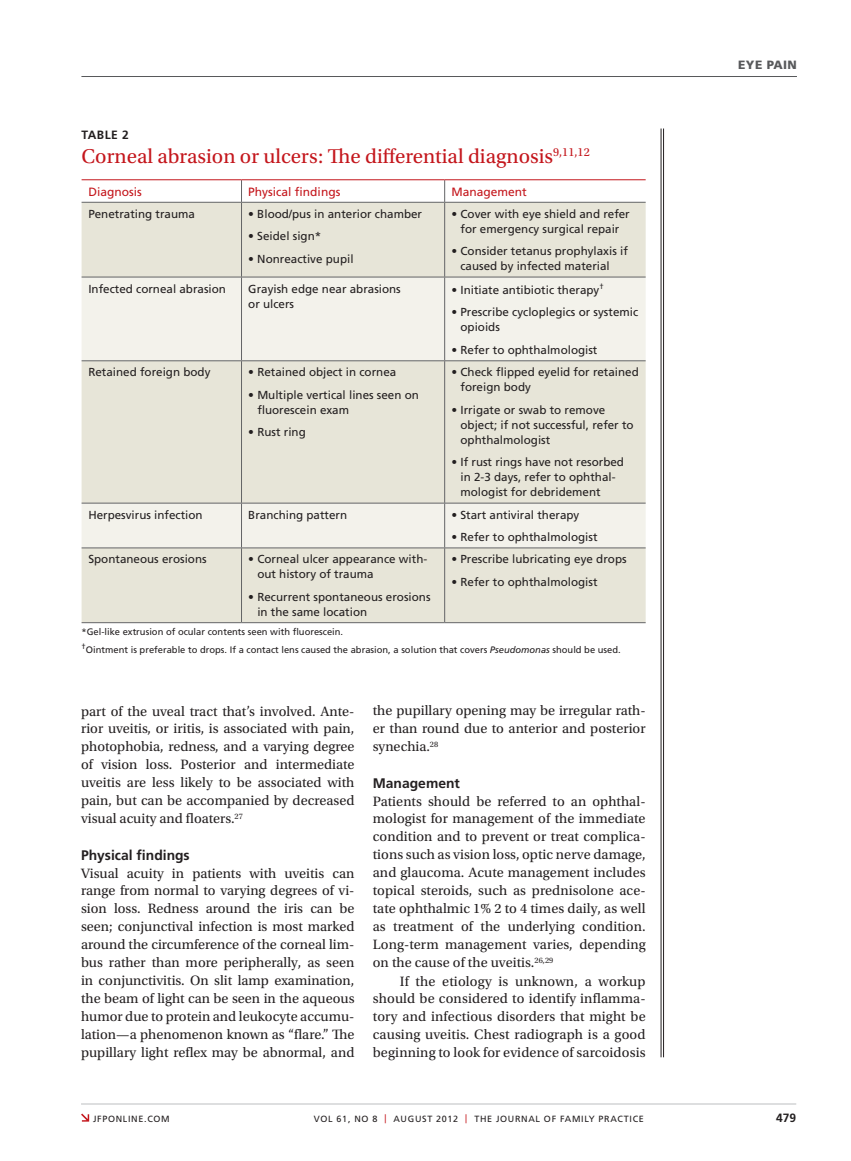
<style>
.page{position:relative;width:851px;height:1161px;background:#fff}
.page>*{position:absolute;margin:0;border:0;box-sizing:border-box;transform-origin:0 0}
.t1{font:21px "Utopia Std";color:#c4161c}
.t2{font:14.25px/18px "Utopia Std";color:#231f20;text-align:justify}
.t3{font:700 13.8px "Frutiger LT Std";color:#231f20}
.t4{font:12px "Frutiger LT Std";color:#c4161c}
.t5{font:700 12px "Frutiger LT Std";letter-spacing:.02em;color:#231f20}
.t6{font:900 12px "Frutiger LT Std";letter-spacing:.03em;color:#58595b}
.t7{font:11.7px/15px "Frutiger LT Std";color:#231f20}
.t8{font:9.3px "Frutiger LT Std";color:#231f20}
.t9{font:9px "Frutiger LT Std";letter-spacing:.075em;color:#231f20}
.t10{font:7.8px "Frutiger LT Std";color:#231f20}
.s1{font-style:italic}
.s2{color:#c4161c}
</style>
<div class="page">
<hr style="left:81px;top:76px;width:716px;height:1px;background:#58595b">
<hr style="left:663px;top:129px;width:1px;height:928px;background:#231f20">
<hr style="left:660px;top:129px;width:1px;height:928px;background:#231f20">
<svg style="left:81px;top:1114px;width:8px;height:8px"></svg>
<hr style="left:81px;top:1104px;width:715px;height:1px;background:#bcbec0">
<div style="left:82px;top:203px;width:563px;height:419px;background:#e7e5d8"></div>
<svg style="left:82px;top:278px;width:563px;height:270px;background:#ebeae0"></svg>
<hr style="left:241px;top:203px;width:1px;height:74px;background:#636466">
<hr style="left:444px;top:203px;width:1px;height:74px;background:#636466">
<hr style="left:82px;top:277px;width:159px;height:1px;background:#636466">
<hr style="left:241px;top:277px;width:203px;height:1px;background:#636466">
<hr style="left:241px;top:277px;width:1px;height:83px;background:#636466">
<hr style="left:444px;top:277px;width:201px;height:1px;background:#636466">
<hr style="left:444px;top:277px;width:1px;height:83px;background:#636466">
<hr style="left:82px;top:360px;width:159px;height:1px;background:#636466">
<hr style="left:241px;top:360px;width:203px;height:1px;background:#636466">
<hr style="left:241px;top:361px;width:1px;height:142px;background:#636466">
<hr style="left:444px;top:360px;width:201px;height:1px;background:#636466">
<hr style="left:444px;top:361px;width:1px;height:142px;background:#636466">
<hr style="left:82px;top:503px;width:159px;height:1px;background:#636466">
<hr style="left:241px;top:503px;width:203px;height:1px;background:#636466">
<hr style="left:241px;top:504px;width:1px;height:44px;background:#636466">
<hr style="left:444px;top:503px;width:201px;height:1px;background:#636466">
<hr style="left:444px;top:504px;width:1px;height:44px;background:#636466">
<hr style="left:82px;top:548px;width:159px;height:1px;background:#636466">
<hr style="left:241px;top:548px;width:203px;height:1px;background:#636466">
<hr style="left:241px;top:548px;width:1px;height:74px;background:#636466">
<hr style="left:444px;top:548px;width:201px;height:1px;background:#636466">
<hr style="left:444px;top:548px;width:1px;height:74px;background:#636466">
<hr style="left:82px;top:622px;width:159px;height:1px;background:#636466">
<hr style="left:241px;top:622px;width:203px;height:1px;background:#636466">
<hr style="left:444px;top:622px;width:201px;height:1px;background:#636466">
<svg style="left:241px;top:180px;width:1px;height:22px"></svg>
<svg style="left:444px;top:180px;width:1px;height:22px"></svg>
<hr style="left:82px;top:202px;width:159px;height:1px;background:#636466">
<hr style="left:241px;top:202px;width:203px;height:1px;background:#636466">
<hr style="left:444px;top:202px;width:201px;height:1px;background:#636466">
<hr style="left:82px;top:179px;width:159px;height:1px;background:#c4161c">
<hr style="left:241px;top:179px;width:203px;height:1px;background:#c4161c">
<hr style="left:444px;top:179px;width:201px;height:1px;background:#c4161c">
<p class="t5" style="left:82px;top:127px;width:49px">TABLE 2</p>
<h1 class="t1" style="left:82px;top:144px;width:510px">Corneal abrasion or ulcers: The differential diagnosis<sup>9,11,12</sup></h1>
<p class="t4" style="left:88px;top:184px;width:55px">Diagnosis</p>
<p class="t4" style="left:248px;top:184px;width:94px">Physical findings</p>
<p class="t4" style="left:451px;top:184px;width:77px">Management</p>
<p class="t7" style="left:88px;top:206px;width:108px">Penetrating trauma</p>
<p class="t7" style="left:248px;top:206px;width:175px">• Blood/pus in anterior chamber</p>
<p class="t7" style="left:248px;top:229px;width:75px">• Seidel sign*</p>
<p class="t7" style="left:248px;top:251px;width:107px">• Nonreactive pupil</p>
<p class="t7" style="left:451px;top:206px;width:180px;text-align:center">• Cover with eye shield and refer for emergency surgical repair</p>
<p class="t7" style="left:460px;top:244px;width:169px;text-indent:-9px">• Consider tetanus prophylaxis if caused by infected material</p>
<p class="t7" style="left:88px;top:281px;width:139px">I nfected corneal abrasion</p>
<p class="t7" style="left:248px;top:281px;width:154px">Grayish edge near abrasions or ulcers</p>
<p class="t7" style="left:451px;top:282px;width:154px">• I nitiate antibiotic therapy<sup>†</sup></p>
<p class="t7" style="left:460px;top:305px;width:179px;text-indent:-9px">• Prescribe cycloplegics or systemic opioids</p>
<p class="t7" style="left:451px;top:343px;width:147px">• Refer to ophthalmologist</p>
<p class="t7" style="left:88px;top:365px;width:124px">Retained foreign body</p>
<p class="t7" style="left:248px;top:365px;width:149px">• Retained object in cornea</p>
<p class="t7" style="left:257px;top:387px;width:163px;text-indent:-9px">• M ultiple vertical lines seen on fluorescein exam</p>
<p class="t7" style="left:248px;top:425px;width:59px">• Rust ring</p>
<p class="t7" style="left:460px;top:365px;width:180px;text-indent:-9px">• Check flipped eyelid for retained foreign body</p>
<p class="t7" style="left:460px;top:402px;width:175px;text-indent:-9px">• I rrigate or swab to remove object; if not successful, refer to ophthalmologist</p>
<p class="t7" style="left:460px;top:455px;width:165px;text-indent:-9px">• If rust rings have not resorbed in 2-3 days, refer to ophthal&shy;mologist for debridement</p>
<p class="t7" style="left:88px;top:507px;width:116px">H erpesvirus infection</p>
<p class="t7" style="left:248px;top:507px;width:100px">Branching pattern</p>
<p class="t7" style="left:451px;top:507px;width:129px">• Start antiviral therapy</p>
<p class="t7" style="left:451px;top:530px;width:147px">• Refer to ophthalmologist</p>
<p class="t7" style="left:88px;top:552px;width:120px">Spontaneous erosions</p>
<p class="t7" style="left:257px;top:552px;width:171px;text-indent:-9px">• Corneal ulcer appearance with&shy;out history of trauma</p>
<p class="t7" style="left:257px;top:589px;width:175px;text-indent:-9px">• Recurrent spontaneous erosions in the same location</p>
<p class="t7" style="left:451px;top:552px;width:177px">• Prescribe lubricating eye drops</p>
<p class="t7" style="left:451px;top:574px;width:147px">• Refer to ophthalmologist</p>
<p class="t8" style="left:82px;top:626px;width:263px">*Gel-like extrusion of ocular contents seen with fluorescein.</p>
<p class="t10" style="left:82px;top:642px;width:6px">†</p>
<p class="t8" style="left:86px;top:645px;width:536px">Ointment is preferable to drops. If a contact lens caused the abrasion, a solution that covers <span class="s1">Pseudomonas</span> should be used.</p>
<p class="t2" style="left:81px;top:702px;width:275px">part of the uveal tract that’s involved. Ante&shy;rior uveitis, or iritis, is associated with pain, photophobia, redness, and a varying degree of vision loss. Posterior and intermediate uveitis are less likely to be associated with pain, but can be accompanied by decreased visual acuity and floaters.<sup>27</sup></p>
<p class="t3" style="left:81px;top:847px;width:110px">Physical findings</p>
<p class="t2" style="left:81px;top:864px;width:275px">Visual acuity in patients with uveitis can range from normal to varying degrees of vi&shy;sion loss. Redness around the iris can be seen; conjunctival infection is most marked around the circumference of the corneal lim&shy;bus rather than more peripherally, as seen in conjunctivitis. On slit lamp examination, the beam of light can be seen in the aqueous humor due to protein and leukocyte accumu&shy;lation—a phenomenon known as “flare.” The pupillary light reflex may be abnormal, and</p>
<p class="t2" style="left:373px;top:702px;width:274px">the pupillary opening may be irregular rath&shy;er than round due to anterior and posterior synechia.<sup>28</sup></p>
<p class="t3" style="left:373px;top:775px;width:89px">Management</p>
<p class="t2" style="left:373px;top:792px;width:274px">Patients should be referred to an ophthal&shy;mologist for management of the immediate condition and to prevent or treat complica&shy;tions such as vision loss, optic nerve damage, and glaucoma. Acute management includes topical steroids, such as prednisolone ace&shy;tate ophthalmic 1% 2 to 4 times daily, as well as treatment of the underlying condition.<br>Long-term management varies, depending on the cause of the uveitis.<sup>26,29</sup></p>
<p class="t2" style="left:373px;top:972px;width:274px;text-indent:27px">If the etiology is unknown, a workup should be considered to identify inflamma&shy;tory and infectious disorders that might be causing uveitis. Chest radiograph is a good beginning to look for evidence of sarcoidosis</p>
<p class="t6" style="left:738px;top:58px;width:60px">EYE PAIN</p>
<p class="t9" style="left:93px;top:1113px;width:78px">jfponline.com</p>
<p class="t9" style="left:314px;top:1113px;width:331px">Vol 61, No 8 <span class="s2">|</span> AUGUST 2012 <span class="s2">|</span> The Journal of Family Practice</p>
<p class="t5" style="left:776px;top:1111px;width:22px">479</p>
</div>
